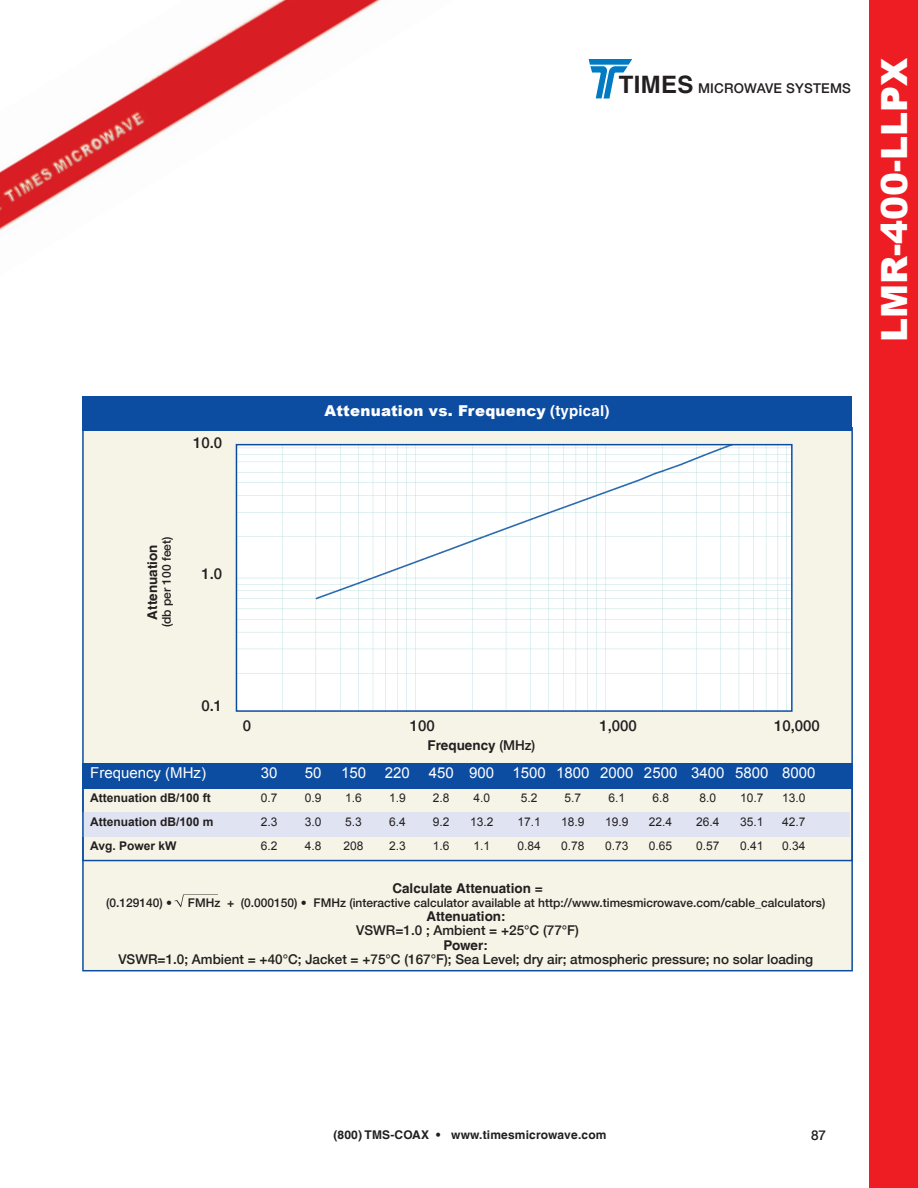
<style>
.page{position:relative;width:918px;height:1188px;background:#fff}
.page>*{position:absolute;margin:0;border:0;box-sizing:border-box;transform-origin:0 0}
.t1{font:900 36px "Arial";color:#fff}
.t2{font:15px "Arial";color:#fff}
.t3{font:900 15px "Arial";letter-spacing:.015em;color:#fff}
.t4{font:500 15px "Helvetica Neue LT";color:#231f20}
.t5{font:500 13.5px "Helvetica Neue LT";color:#231f20}
.t6{font:700 13.5px "Helvetica LT";color:#231f20}
.t7{font:12px "Arial";color:#231f20}
.t8{font:500 12px "Helvetica Neue LT";color:#231f20}
.t9{font:700 12px "Arial";color:#231f20}
.t10{font:700 12px "Helvetica LT";letter-spacing:.015em;color:#231f20}
.s1{font-family:"Helvetica LT";font-weight:700;font-size:24px}
.s2{font-family:"Helvetica LT";font-weight:700}
.s3{font-family:"Helvetica Neue LT";font-weight:500}
</style>
<div class="page">
<img style="left:589px;top:59px;width:43px;height:39px">
<img style="left:0;top:0;width:381px;height:231px">
<div style="left:869px;top:0;width:49px;height:1188px;background:#ee1d23"></div>
<div style="left:82px;top:427px;width:771px;height:544px;background:#f6f3e7;border:2px solid #0d4da1"></div>
<div style="left:82px;top:396px;width:770px;height:35px;background:#0d4da1"></div>
<img style="left:239px;top:447px;width:551px;height:262px">
<div style="left:236px;top:444px;width:557px;height:268px;border:2px solid #0d4da1"></div>
<div style="left:82px;top:812px;width:768px;height:25px;background:#e0e4f2"></div>
<div style="left:82px;top:763px;width:771px;height:25px;background:#0d4da1"></div>
<div style="left:82px;top:763px;width:771px;height:98px;border:2px solid #0d4da1"></div>
<svg style="left:174px;top:895px;width:10px;height:13px"></svg>
<p class="t4" style="left:193px;top:434px;width:31px">10.0</p>
<p class="t5" style="left:619px;top:80px;width:234px"><span class="s1">TIMES</span> MICROWAVE SYSTEMS</p>
<p class="t3" style="left:325px;top:400px;width:286px">Attenuation vs. Frequency <span class="s2">(typical)</span></p>
<p class="t1" style="left:868px;top:342px;width:286px;rotate:-90deg">LMR-400-LLPX</p>
<p class="t6" style="left:144px;top:620px;width:76px;rotate:-90deg">Attenuation</p>
<p class="t8" style="left:159px;top:627px;width:92px;rotate:-90deg">(db per 100 feet)</p>
<p class="t4" style="left:201px;top:564px;width:22px">1.0</p>
<p class="t4" style="left:201px;top:697px;width:22px">0.1</p>
<p class="t4" style="left:243px;top:716px;width:10px">0</p>
<p class="t4" style="left:410px;top:716px;width:27px">100</p>
<p class="t4" style="left:599px;top:716px;width:39px">1,000</p>
<p class="t4" style="left:774px;top:716px;width:47px">10,000</p>
<p class="t6" style="left:427px;top:737px;width:109px">Frequency <span class="s3">(MHz)</span></p>
<p class="t2" style="left:90px;top:763px;width:117px">Frequency (MHz)</p>
<p class="t2" style="left:261px;top:763px;width:18px">30</p>
<p class="t2" style="left:305px;top:763px;width:18px">50</p>
<p class="t2" style="left:341px;top:763px;width:27px">150</p>
<p class="t2" style="left:385px;top:763px;width:27px">220</p>
<p class="t2" style="left:429px;top:763px;width:388px">450 900 1500 1800 2000 2500 3400 5800 8000</p>
<p class="t9" style="left:90px;top:790px;width:122px">Attenuation dB/100 ft</p>
<p class="t7" style="left:261px;top:790px;width:18px">0.7</p>
<p class="t7" style="left:305px;top:790px;width:18px">0.9</p>
<p class="t7" style="left:345px;top:790px;width:18px">1.6</p>
<p class="t7" style="left:389px;top:790px;width:18px">1.9</p>
<p class="t7" style="left:433px;top:790px;width:18px">2.8</p>
<p class="t7" style="left:473px;top:790px;width:18px">4.0</p>
<p class="t7" style="left:521px;top:790px;width:18px">5.2</p>
<p class="t7" style="left:565px;top:790px;width:18px">5.7</p>
<p class="t7" style="left:608px;top:790px;width:18px">6.1</p>
<p class="t7" style="left:652px;top:790px;width:18px">6.8</p>
<p class="t7" style="left:700px;top:790px;width:18px">8.0</p>
<p class="t7" style="left:740px;top:790px;width:25px">10.7</p>
<p class="t7" style="left:782px;top:790px;width:25px">13.0</p>
<p class="t9" style="left:90px;top:814px;width:125px">Attenuation dB/100 m</p>
<p class="t7" style="left:261px;top:814px;width:18px">2.3</p>
<p class="t7" style="left:305px;top:814px;width:18px">3.0</p>
<p class="t7" style="left:345px;top:814px;width:18px">5.3</p>
<p class="t7" style="left:389px;top:814px;width:18px">6.4</p>
<p class="t7" style="left:433px;top:814px;width:18px">9.2</p>
<p class="t7" style="left:470px;top:814px;width:25px">13.2</p>
<p class="t7" style="left:517px;top:814px;width:25px">17.1</p>
<p class="t7" style="left:561px;top:814px;width:25px">18.9</p>
<p class="t7" style="left:605px;top:814px;width:25px">19.9</p>
<p class="t7" style="left:649px;top:814px;width:25px">22.4</p>
<p class="t7" style="left:696px;top:814px;width:25px">26.4</p>
<p class="t7" style="left:740px;top:814px;width:25px">35.1</p>
<p class="t7" style="left:782px;top:814px;width:25px">42.7</p>
<p class="t9" style="left:90px;top:838px;width:88px">Avg. Power kW</p>
<p class="t7" style="left:261px;top:838px;width:18px">6.2</p>
<p class="t7" style="left:305px;top:838px;width:18px">4.8</p>
<p class="t7" style="left:344px;top:838px;width:22px">208</p>
<p class="t7" style="left:389px;top:838px;width:18px">2.3</p>
<p class="t7" style="left:433px;top:838px;width:18px">1.6</p>
<p class="t7" style="left:473px;top:838px;width:18px">1.1</p>
<p class="t7" style="left:517px;top:838px;width:25px">0.84</p>
<p class="t7" style="left:561px;top:838px;width:25px">0.78</p>
<p class="t7" style="left:605px;top:838px;width:25px">0.73</p>
<p class="t7" style="left:649px;top:838px;width:25px">0.65</p>
<p class="t7" style="left:696px;top:838px;width:25px">0.57</p>
<p class="t7" style="left:740px;top:838px;width:25px">0.41</p>
<p class="t7" style="left:782px;top:838px;width:25px">0.34</p>
<p class="t6" style="left:392px;top:880px;width:152px">Calculate Attenuation <span class="s3">=</span></p>
<p class="t8" style="left:106px;top:895px;width:68px">(0.129140) •</p>
<p class="t8" style="left:188px;top:895px;width:639px">FMHz + (0.000150) • FMHz (interactive calculator available at http://www.timesmicrowave.com/cable_calculators)</p>
<p class="t6" style="left:426px;top:908px;width:81px">Attenuation:</p>
<p class="t5" style="left:356px;top:922px;width:224px">VSWR=1.0 ; Ambient = +25°C (77°F)</p>
<p class="t6" style="left:444px;top:937px;width:46px">Power:</p>
<p class="t5" style="left:118px;top:951px;width:696px">VSWR=1.0; Ambient = +40°C; Jacket = +75°C (167°F); Sea Level; dry air; atmospheric pressure; no solar loading</p>
<p class="t10" style="left:333px;top:1128px;width:275px">(800) TMS-COAX • www.timesmicrowave.com</p>
<p class="t5" style="left:811px;top:1127px;width:17px">87</p>
</div>
